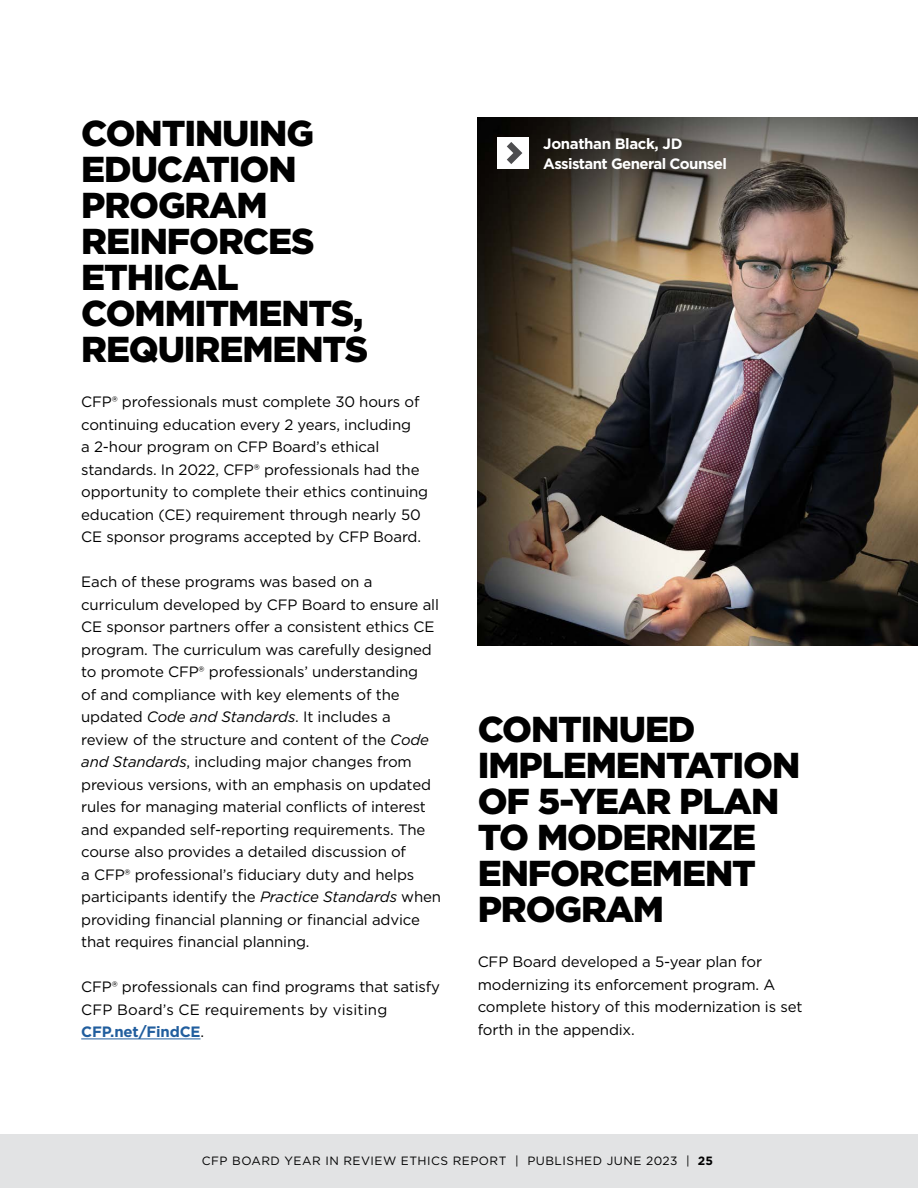
<style>
.page{position:relative;width:918px;height:1188px;background:#fff}
.page>*{position:absolute;margin:0;border:0;box-sizing:border-box;transform-origin:0 0}
.t1{font:900 36px/36px "Gotham";letter-spacing:-.03em;color:#000}
.t2{font:15px/22.5px "Gotham";letter-spacing:-.01em;color:#000}
.t3{font:700 15px/19.5px "Gotham";letter-spacing:-.04em;color:#fff}
.t4{font:12px "Gotham";letter-spacing:.04em;color:#000}
.s1{font-style:italic}
.s2{font-weight:700;color:#215e9e}
.s3{font-weight:700}
</style>
<div class="page">
<hr style="left:81px;top:1039px;width:120px;height:1px;background:#215e9e">
<img style="left:478px;top:118px;width:440px;height:528px">
<div style="left:497px;top:137px;width:32px;height:32px;background:#fff"></div>
<svg style="left:507px;top:142px;width:15px;height:22px"></svg>
<div style="left:0;top:1134px;width:918px;height:54px;background:#e2e3e4"></div>
<h1 class="t1" style="left:81px;top:115px;width:289px">CONTINUING<br>EDUCATION<br>PROGRAM<br>REINFORCES<br>ETHICAL<br>COMMITMENTS,<br>REQUIREMENTS</h1>
<p class="t2" style="left:81px;top:391px;width:348px">CFP® professionals must complete 30 hours of continuing education every 2 years, including<br>a 2-hour program on CFP Board’s ethical standards. In 2022, CFP® professionals had the opportunity to complete their ethics continuing education (CE) requirement through nearly 50<br>CE sponsor programs accepted by CFP Board.</p>
<p class="t2" style="left:81px;top:571px;width:361px">Each of these programs was based on a curriculum developed by CFP Board to ensure all CE sponsor partners offer a consistent ethics CE program. The curriculum was carefully designed to promote CFP® professionals’ understanding<br>of and compliance with key elements of the updated <span class="s1">Code and Standards</span>. It includes a review of the structure and content of the <span class="s1">Code and Standards</span>, including major changes from previous versions, with an emphasis on updated rules for managing material conflicts of interest and expanded self-reporting requirements. The course also provides a detailed discussion of<br>a CFP® professional’s fiduciary duty and helps participants identify the <span class="s1">Practice Standards</span> when providing financial planning or financial advice that requires financial planning.</p>
<p class="t2" style="left:81px;top:976px;width:360px">CFP® professionals can find programs that satisfy<br>CFP Board’s CE requirements by visiting<br><span class="s2">CFP.net/FindCE</span>.</p>
<p class="t3" style="left:543px;top:134px;width:185px">Jonathan Black, JD<br>Assistant General Counsel</p>
<h1 class="t1" style="left:478px;top:711px;width:324px">CONTINUED<br>IMPLEMENTATION<br>OF 5-YEAR PLAN<br>TO MODERNIZE<br>ENFORCEMENT<br>PROGRAM</h1>
<p class="t2" style="left:478px;top:951px;width:326px">CFP Board developed a 5-year plan for modernizing its enforcement program. A complete history of this modernization is set forth in the appendix.</p>
<p class="t4" style="left:202px;top:1153px;width:513px">CFP BOARD YEAR IN REVIEW ETHICS REPORT | PUBLISHED JUNE 2023 | <span class="s3">25</span></p>
</div>
